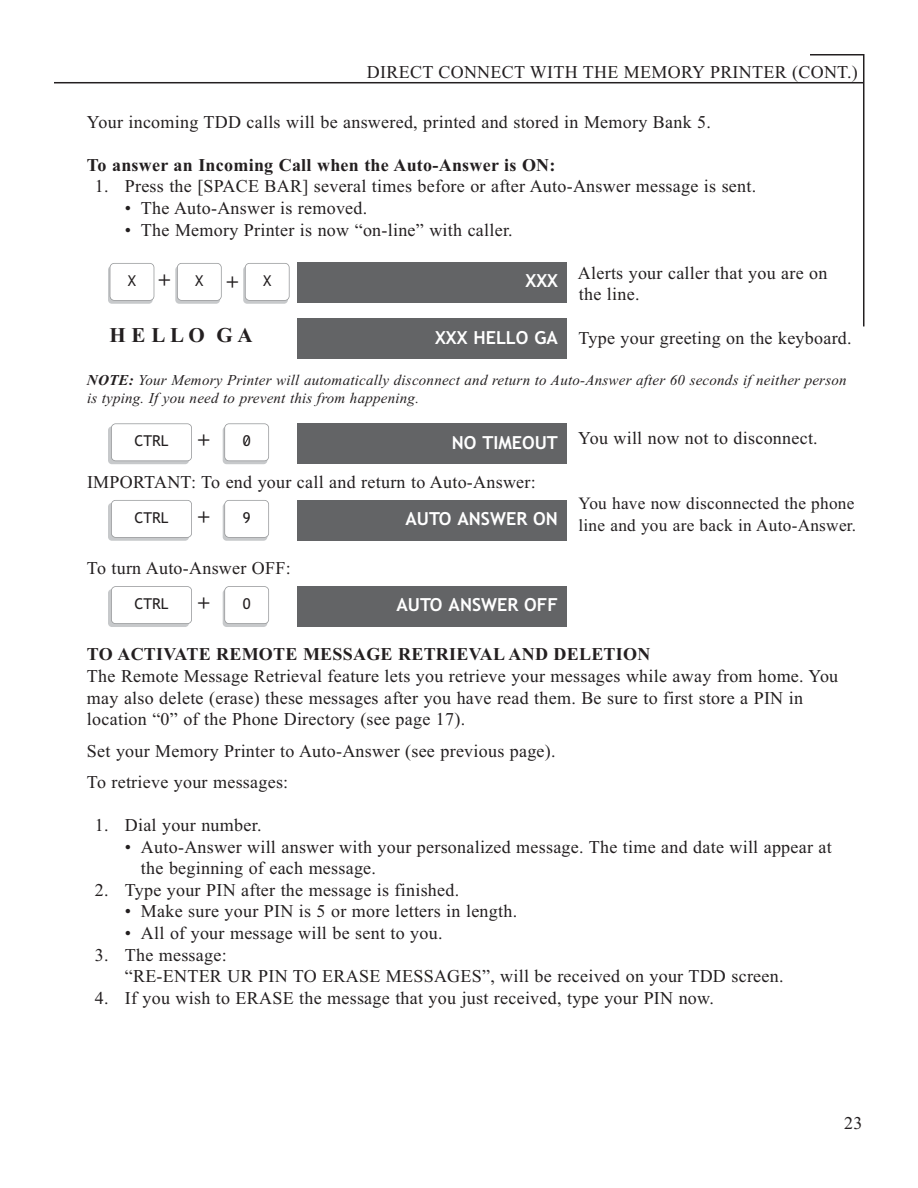
<style>
.page{position:relative;width:918px;height:1188px;background:#fff}
.page>*{position:absolute;margin:0;border:0;box-sizing:border-box;transform-origin:0 0}
.t1{font:700 21px "Times New Roman";color:#231f20}
.t2{font:18px/21.6px "Times New Roman";letter-spacing:.015em;color:#231f20}
.t3{font:700 18px "Times New Roman";letter-spacing:.015em;color:#231f20}
.t4{font:700 18px "Trebuchet MS";color:#fff}
.t5{font:17.25px/21.6px "Times New Roman";letter-spacing:.015em;color:#231f20}
.t6{font:italic 15px/18px "Times New Roman";letter-spacing:.015em;color:#231f20}
.t7{font:15px "Trebuchet MS";color:#231f20}
.s1{font-weight:700}
.s2{font-family:"Times New Roman";font-weight:700;font-size:21px}
</style>
<div class="page">
<svg style="left:54px;top:54px;width:811px;height:273px"></svg>
<svg style="left:108px;top:266px;width:45px;height:38px"></svg>
<div style="left:110px;top:263px;width:44px;height:37px;background:#fff;border-radius:4px"></div>
<div style="left:110px;top:263px;width:44px;height:38px;border:2px solid #949698;border-radius:5px"></div>
<div style="left:175px;top:266px;width:45px;height:38px;background:#c7c9cb;border-radius:4px"></div>
<div style="left:177px;top:263px;width:44px;height:37px;background:#fff;border-radius:4px"></div>
<div style="left:177px;top:263px;width:45px;height:38px;border:2px solid #949698;border-radius:5px"></div>
<div style="left:225px;top:273px;width:21px;height:27px;background:#fff"></div>
<div style="left:243px;top:266px;width:45px;height:38px;background:#c7c9cb;border-radius:4px"></div>
<div style="left:245px;top:263px;width:44px;height:37px;background:#fff;border-radius:4px"></div>
<div style="left:245px;top:263px;width:45px;height:38px;border:2px solid #949698;border-radius:5px"></div>
<div style="left:297px;top:262px;width:270px;height:41px;background:#636466"></div>
<div style="left:108px;top:326px;width:171px;height:27px;background:#fff"></div>
<div style="left:297px;top:318px;width:270px;height:41px;background:#636466"></div>
<div style="left:108px;top:426px;width:81px;height:38px;background:#c7c9cb;border-radius:4px"></div>
<div style="left:111px;top:424px;width:81px;height:37px;background:#fff;border-radius:4px"></div>
<div style="left:111px;top:423px;width:81px;height:38px;border:2px solid #949698;border-radius:5px"></div>
<div style="left:223px;top:426px;width:44px;height:38px;background:#c7c9cb;border-radius:4px"></div>
<div style="left:225px;top:424px;width:44px;height:37px;background:#fff;border-radius:4px"></div>
<div style="left:224px;top:423px;width:45px;height:38px;border:2px solid #949698;border-radius:5px"></div>
<div style="left:297px;top:423px;width:270px;height:41px;background:#636466"></div>
<div style="left:108px;top:503px;width:81px;height:38px;background:#c7c9cb;border-radius:4px"></div>
<div style="left:111px;top:500px;width:81px;height:37px;background:#fff;border-radius:4px"></div>
<div style="left:111px;top:500px;width:81px;height:38px;border:2px solid #949698;border-radius:5px"></div>
<div style="left:223px;top:503px;width:44px;height:38px;background:#c7c9cb;border-radius:4px"></div>
<div style="left:225px;top:500px;width:44px;height:37px;background:#fff;border-radius:4px"></div>
<div style="left:224px;top:500px;width:45px;height:38px;border:2px solid #949698;border-radius:5px"></div>
<div style="left:297px;top:500px;width:270px;height:41px;background:#636466"></div>
<div style="left:108px;top:589px;width:81px;height:38px;background:#c7c9cb;border-radius:4px"></div>
<div style="left:111px;top:587px;width:81px;height:37px;background:#fff;border-radius:4px"></div>
<div style="left:111px;top:586px;width:81px;height:38px;border:2px solid #949698;border-radius:5px"></div>
<div style="left:223px;top:589px;width:44px;height:38px;background:#c7c9cb;border-radius:4px"></div>
<div style="left:225px;top:587px;width:44px;height:37px;background:#fff;border-radius:4px"></div>
<div style="left:224px;top:586px;width:45px;height:38px;border:2px solid #949698;border-radius:5px"></div>
<div style="left:297px;top:586px;width:270px;height:41px;background:#636466"></div>
<svg style="left:244px;top:436px;width:5px;height:9px"></svg>
<p class="t2" style="left:367px;top:63px;width:493px">DIRECT CONNECT WITH THE MEMORY PRINTER (CONT.)</p>
<p class="t2" style="left:87px;top:112px;width:625px">Your incoming TDD calls will be answered, printed and stored in Memory Bank 5.</p>
<p class="t3" style="left:87px;top:159px;width:470px">To answer an Incoming Call when the Auto-Answer is ON:</p>
<p class="t2" style="left:95px;top:177px;width:663px">1. Press the [SPACE BAR] several times before or after Auto-Answer message is sent.</p>
<p class="t2" style="left:125px;top:199px;width:244px">• The Auto-Answer is removed.</p>
<p class="t2" style="left:125px;top:220px;width:389px">• The Memory Printer is now “on-line” with caller.</p>
<p class="t2" style="left:578px;top:264px;width:251px">Alerts your caller that you are on the line.</p>
<p class="t2" style="left:579px;top:328px;width:275px">Type your greeting on the keyboard.</p>
<p class="t6" style="left:87px;top:372px;width:761px"><span class="s1">NOTE:</span> Your Memory Printer will automatically disconnect and return to Auto-Answer after 60 seconds if neither person is typing. If you need to prevent this from happening.</p>
<p class="t2" style="left:578px;top:429px;width:241px">You will now not to disconnect.</p>
<p class="t2" style="left:87px;top:472px;width:450px">IMPORTANT: To end your call and return to Auto-Answer:</p>
<p class="t5" style="left:578px;top:494px;width:279px">You have now disconnected the phone line and you are back in Auto-Answer.</p>
<p class="t2" style="left:87px;top:559px;width:205px">To turn Auto-Answer OFF:</p>
<p class="t7" style="left:128px;top:275px;width:145px">X<span class="s2">+</span>X<span class="s2">+</span>X</p>
<p class="t4" style="left:526px;top:274px;width:34px">XXX</p>
<p class="t1" style="left:110px;top:328px;width:145px">H E LLO G A</p>
<p class="t4" style="left:435px;top:330px;width:124px">XXX HELLO GA</p>
<p class="t7" style="left:134px;top:435px;width:36px">CTRL</p>
<p class="t1" style="left:198px;top:433px;width:13px">+</p>
<p class="t7" style="left:243px;top:435px;width:9px">0</p>
<p class="t4" style="left:452px;top:435px;width:108px">NO TIMEOUT</p>
<p class="t7" style="left:134px;top:512px;width:36px">CTRL</p>
<p class="t1" style="left:198px;top:510px;width:13px">+</p>
<p class="t7" style="left:243px;top:512px;width:9px">9</p>
<p class="t4" style="left:405px;top:512px;width:154px">AUTO ANSWER ON</p>
<p class="t7" style="left:134px;top:598px;width:36px">CTRL</p>
<p class="t1" style="left:198px;top:596px;width:13px">+</p>
<p class="t7" style="left:243px;top:598px;width:9px">0</p>
<p class="t4" style="left:396px;top:598px;width:163px">AUTO ANSWER OFF</p>
<p class="t3" style="left:87px;top:648px;width:565px">TO ACTIVATE REMOTE MESSAGE RETRIEVAL AND DELETION</p>
<p class="t2" style="left:87px;top:667px;width:753px">The Remote Message Retrieval feature lets you retrieve your messages while away from home. You may also delete (erase) these messages after you have read them. Be sure to first store a PIN in location “0” of the Phone Directory (see page 17).</p>
<p class="t2" style="left:87px;top:737px;width:470px;line-height:31.3px">Set your Memory Printer to Auto-Answer (see previous page).<br>To retrieve your messages:</p>
<p class="t2" style="left:95px;top:816px;width:168px">1. Dial your number.</p>
<p class="t2" style="left:141px;top:838px;width:692px;text-indent:-16px">• Auto-Answer will answer with your personalized message. The time and date will appear at the beginning of each message.</p>
<p class="t2" style="left:95px;top:881px;width:366px">2. Type your PIN after the message is finished.</p>
<p class="t2" style="left:125px;top:902px;width:394px">• Make sure your PIN is 5 or more letters in length.</p>
<p class="t2" style="left:125px;top:924px;width:319px">• All of your message will be sent to you.</p>
<p class="t2" style="left:125px;top:946px;width:660px;text-indent:-30px">3. The message:<br>“RE-ENTER UR PIN TO ERASE MESSAGES”, will be received on your TDD screen.</p>
<p class="t2" style="left:95px;top:989px;width:621px">4. If you wish to ERASE the message that you just received, type your PIN now.</p>
<p class="t2" style="left:844px;top:1114px;width:20px">23</p>
</div>
